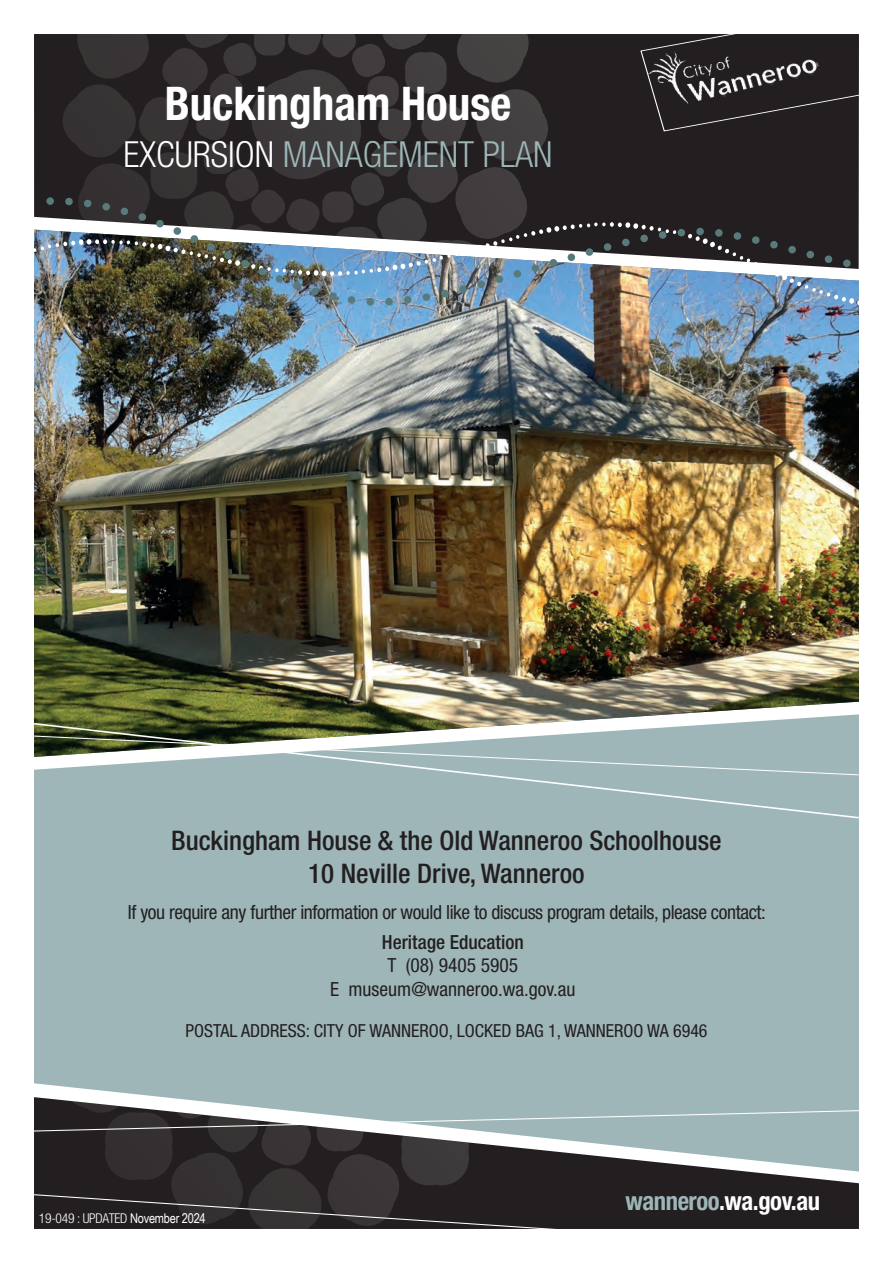
<style>
.page{position:relative;width:893px;height:1263px;background:#fff}
.page>*{position:absolute;margin:0;border:0;box-sizing:border-box;transform-origin:0 0}
.t1{font:700 condensed 46.5px "Helvetica Neue";color:#fff}
.t2{font:300 condensed 36px "Helvetica Neue";color:#9eb6b8}
.t3{font:500 condensed 27px/32.4px "Helvetica Neue";color:#231f20;text-align:center}
.t4{font:700 condensed 25.5px "Helvetica Neue";letter-spacing:-.02em;color:#fff}
.t5{font:condensed 19.5px "Helvetica Neue";letter-spacing:-.02em;color:#231f20}
.t6{font:condensed 19.5px/23.4px "Helvetica Neue";color:#231f20;text-align:center}
.t7{font:500 condensed 19.5px "Helvetica Neue";color:#231f20}
.t8{font:condensed 18px "Helvetica Neue";color:#231f20}
.t9{font:300 condensed 13.5px "Helvetica Neue";letter-spacing:-.02em;color:#fff}
.s1{color:#fff}
.s2{font-family:"Arial Narrow";font-weight:400;font-stretch:normal}
.s3{color:#9eb6b8}
</style>
<div class="page">
<div style="left:34px;top:819px;width:825px;height:278px;background:#9eb6b8"></div>
<img style="left:34px;top:305px;width:825px;height:417px">
<svg style="left:34px;top:722px;width:825px;height:97px;background:#99aeab"></svg>
<svg style="left:34px;top:735px;width:825px;height:41px"></svg>
<svg style="left:34px;top:1097px;width:825px;height:12px;background:#97acae"></svg>
<svg style="left:62px;top:1097px;width:449px;height:12px"></svg>
<svg style="left:34px;top:1109px;width:825px;height:120px;background:#525354"></svg>
<svg style="left:34px;top:34px;width:825px;height:271px;background:#424447"></svg>
<img style="left:645px;top:34px;width:175px;height:78px">
<p class="t1" style="left:165px;top:75px;width:348px">Buckingham House</p>
<p class="t2" style="left:123px;top:134px;width:431px"><span class="s1">EXCURSION</span> MANAGEMENT PLAN</p>
<p class="t3" style="left:171px;top:824px;width:552px">Buckingham House &amp; the Old Wanneroo Schoolhouse<br>10 Neville Drive, Wanneroo</p>
<p class="t5" style="left:128px;top:901px;width:640px">If you require any further information or would like to discuss program details, please contact:</p>
<p class="t7" style="left:382px;top:930px;width:143px">Heritage Education</p>
<p class="t6" style="left:330px;top:953px;width:247px">T (08) 9405 5905<br>E museum@wanneroo.wa.gov.au</p>
<p class="t8" style="left:185px;top:1020px;width:524px">POSTAL ADDRESS: CITY OF WANNEROO, LOCKED BAG 1, WANNEROO WA 6946</p>
<p class="t9" style="left:39px;top:1210px;width:168px">19-049 : UPDATED <span class="s2">November 2024</span></p>
<p class="t4" style="left:626px;top:1186px;width:196px"><span class="s3">wanneroo</span>.wa.gov.au</p>
</div>
